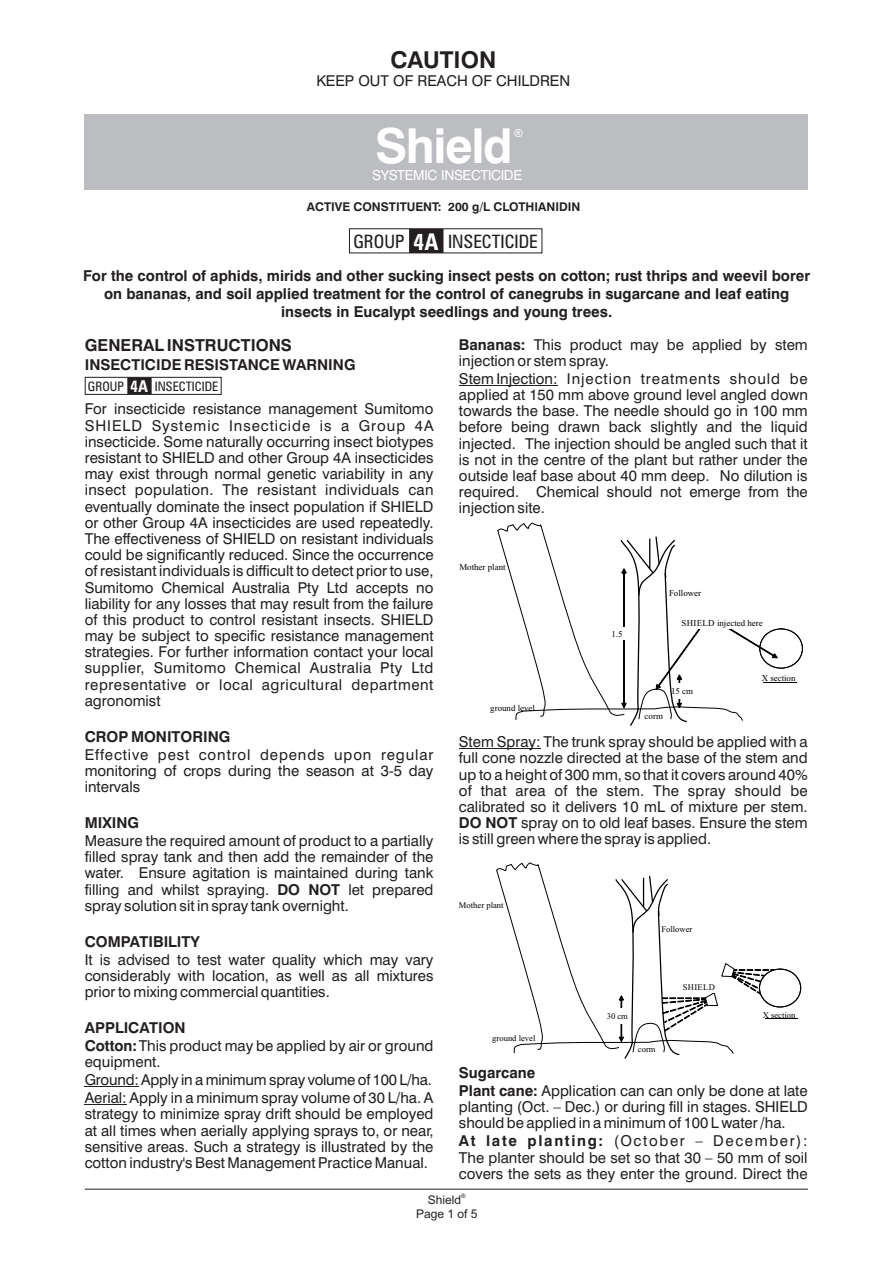
<style>
.page{position:relative;width:893px;height:1263px;background:#fff}
.page>*{position:absolute;margin:0;border:0;box-sizing:border-box;transform-origin:0 0}
.t1{font:700 48.15px "Swiss 721 BT";letter-spacing:-.03em;color:#fff}
.t2{font:700 23.25px "Swiss 721 BT";color:#231f20}
.t3{font:18.45px "Arial";color:#231f20}
.t4{font:700 16.5px "Swiss 721 BT";color:#231f20}
.t5{font:15px/16.2px "Swiss 721 BT";color:#231f20;text-align:justify}
.t6{font:700 15px/18px "Swiss 721 BT";color:#231f20;text-align:center}
.t7{font:14.85px "Swiss 721 BT";color:#231f20}
.t8{font:13.8px "Swiss 721 BT";letter-spacing:-.025em;color:#fff}
.t9{font:13.05px "Arial";color:#231f20}
.t10{font:700 12px "Swiss 721 BT";color:#231f20}
.t11{font:12px/13.4px "Arial";color:#231f20;text-align:center}
.t12{font:11.1px "Arial";color:#fff}
.t13{font:8.85px "Times New Roman";color:#000}
.t14{font:8.55px "Times New Roman";color:#000}
.t15{font:6px "Arial";color:#231f20}
.s1{font-family:"Zurich BT";font-stretch:condensed;font-size:23.1px;color:#fff}
.s2{font-weight:700}
.s3{font-family:"Zurich BT";font-stretch:condensed;font-size:16.35px;color:#fff}
</style>
<div class="page">
<div style="left:85px;top:115px;width:723px;height:75px;background:#bcbdc0"></div>
<hr style="left:85px;top:1189px;width:723px;height:1px;background:#231f20">
<svg style="left:349px;top:228px;width:194px;height:26px"></svg>
<div style="left:409px;top:229px;width:34px;height:24px;background:#231f20"></div>
<svg style="left:85px;top:377px;width:137px;height:18px"></svg>
<div style="left:127px;top:377px;width:25px;height:17px;background:#231f20"></div>
<hr style="left:85px;top:1086px;width:54px;height:1px;background:#231f20">
<hr style="left:85px;top:1104px;width:42px;height:1px;background:#231f20">
<hr style="left:459px;top:385px;width:99px;height:1px;background:#231f20">
<hr style="left:459px;top:748px;width:82px;height:1px;background:#231f20">
<div style="left:760px;top:629px;width:43px;height:39px;background:#fff;border:1px solid #000;border-radius:50%"></div>
<div style="left:759px;top:629px;width:44px;height:39px;border:1px solid #000;border-radius:50%"></div>
<svg style="left:497px;top:522px;width:280px;height:204px"></svg>
<div style="left:758px;top:670px;width:50px;height:14px;background:#fff"></div>
<hr style="left:763px;top:682px;width:34px;height:1px;background:#000">
<div style="left:677px;top:615px;width:92px;height:14px;background:#fff"></div>
<hr style="left:765px;top:1018px;width:32px;height:1px;background:#000">
<svg style="left:496px;top:862px;width:288px;height:197px"></svg>
<div style="left:759px;top:969px;width:42px;height:38px;background:#fff;border:1px solid #000;border-radius:50%"></div>
<div style="left:759px;top:969px;width:42px;height:38px;border:1px solid #000;border-radius:50%"></div>
<div style="left:679px;top:980px;width:59px;height:13px;background:#fff"></div>
<h2 class="t2" style="left:390px;top:50px;width:107px">CAUTION</h2>
<p class="t7" style="left:316px;top:75px;width:255px">KEEP OUT OF REACH OF CHILDREN</p>
<h1 class="t1" style="left:375px;top:127px;width:139px">Shield</h1>
<p class="t12" style="left:514px;top:129px;width:10px">®</p>
<p class="t8" style="left:372px;top:169px;width:152px">SYSTEMIC INSECTICIDE</p>
<p class="t10" style="left:307px;top:202px;width:275px">ACTIVE CONSTITUENT: 200 g/L CLOTHIANIDIN</p>
<p class="t3" style="left:353px;top:234px;width:186px">GROUP <span class="s1">4A</span> INSECTICIDE</p>
<p class="t6" style="left:83px;top:268px;width:728px">For the control of aphids, mirids and other sucking insect pests on cotton; rust thrips and weevil borer on bananas, and soil applied treatment for the control of canegrubs in sugarcane and leaf eating insects in Eucalypt seedlings and young trees.</p>
<p class="t4" style="left:85px;top:339px;width:209px">GENERAL INSTRUCTIONS</p>
<p class="t6" style="left:85px;top:357px;width:272px">INSECTICIDE RESISTANCE WARNING</p>
<p class="t5" style="left:85px;top:402px;width:350px">For insecticide resistance management Sumitomo SHIELD Systemic Insecticide is a Group 4A insecticide. Some naturally occurring insect biotypes resistant to SHIELD and other Group 4A insecticides may exist through normal genetic variability in any insect population. The resistant individuals can eventually dominate the insect population if SHIELD or other Group 4A insecticides are used repeatedly.<br>The effectiveness of SHIELD on resistant individuals could be significantly reduced. Since the occurrence of resistant individuals is difficult to detect prior to use, Sumitomo Chemical Australia Pty Ltd accepts no liability for any losses that may result from the failure of this product to control resistant insects. SHIELD may be subject to specific resistance management strategies. For further information contact your local supplier, Sumitomo Chemical Australia Pty Ltd representative or local agricultural department agronomist</p>
<p class="t6" style="left:85px;top:729px;width:147px">CROP MONITORING</p>
<p class="t5" style="left:85px;top:748px;width:350px">Effective pest control depends upon regular monitoring of crops during the season at 3-5 day intervals</p>
<p class="t6" style="left:85px;top:815px;width:56px">MIXING</p>
<p class="t5" style="left:85px;top:834px;width:350px">Measure the required amount of product to a partially filled spray tank and then add the remainder of the water. Ensure agitation is maintained during tank filling and whilst spraying. <span class="s2">DO NOT</span> let prepared spray solution sit in spray tank overnight.</p>
<p class="t6" style="left:85px;top:934px;width:117px">COMPATIBILITY</p>
<p class="t5" style="left:85px;top:953px;width:350px">It is advised to test water quality which may vary considerably with location, as well as all mixtures prior to mixing commercial quantities.</p>
<p class="t5" style="left:85px;top:1020px;width:350px;line-height:18px"><span class="s2">APPLICATION<br>Cotton:</span>This product may be applied by air or ground</p>
<p class="t5" style="left:85px;top:1054px;width:350px;line-height:18px;text-align:left">equipment.<br>Ground: Apply in a minimum spray volume of 100 L/ha.<br>Aerial: Apply in a minimum spray volume of 30 L/ha. A</p>
<p class="t5" style="left:85px;top:1107px;width:350px">strategy to minimize spray drift should be employed at all times when aerially applying sprays to, or near, sensitive areas. Such a strategy is illustrated by the cotton industry's Best Management Practice Manual.</p>
<p class="t9" style="left:88px;top:381px;width:132px">GROUP <span class="s3">4A</span> INSECTICIDE</p>
<p class="t5" style="left:459px;top:338px;width:350px"><span class="s2">Bananas:</span> This product may be applied by stem injection or stem spray.</p>
<p class="t5" style="left:459px;top:372px;width:350px">Stem Injection: Injection treatments should be applied at 150 mm above ground level angled down towards the base. The needle should go in 100 mm before being drawn back slightly and the liquid injected. The injection should be angled such that it is not in the centre of the plant but rather under the outside leaf base about 40 mm deep. No dilution is required. Chemical should not emerge from the injection site.</p>
<p class="t13" style="left:459px;top:564px;width:48px">Mother plant</p>
<p class="t13" style="left:490px;top:705px;width:46px">ground level</p>
<p class="t13" style="left:612px;top:631px;width:13px">1.5</p>
<p class="t13" style="left:669px;top:589px;width:34px">Follower</p>
<p class="t13" style="left:681px;top:620px;width:83px">SHIELD injected here</p>
<p class="t13" style="left:645px;top:713px;width:20px">corm</p>
<p class="t13" style="left:671px;top:688px;width:23px">15 cm</p>
<p class="t13" style="left:762px;top:675px;width:35px">X section</p>
<p class="t5" style="left:459px;top:735px;width:350px">Stem Spray: The trunk spray should be applied with a full cone nozzle directed at the base of the stem and up to a height of 300 mm, so that it covers around 40% of that area of the stem. The spray should be calibrated so it delivers 10 mL of mixture per stem.<br><span class="s2">DO NOT</span> spray on to old leaf bases. Ensure the stem is still green where the spray is applied.</p>
<p class="t14" style="left:459px;top:902px;width:46px">Mother plant</p>
<p class="t14" style="left:492px;top:1035px;width:45px">ground level</p>
<p class="t14" style="left:661px;top:926px;width:33px">Follower</p>
<p class="t14" style="left:607px;top:1013px;width:23px">30 cm</p>
<p class="t14" style="left:638px;top:1046px;width:19px">corm</p>
<p class="t14" style="left:683px;top:984px;width:34px">SHIELD</p>
<p class="t14" style="left:763px;top:1012px;width:34px">X section</p>
<p class="t5" style="left:459px;top:1065px;width:350px;line-height:18px"><span class="s2">Sugarcane<br>Plant cane:</span> Application can can only be done at late</p>
<p class="t5" style="left:459px;top:1100px;width:350px">planting (Oct. – Dec.) or during fill in stages. SHIELD should be applied in a minimum of 100 L water /ha.</p>
<p class="t5" style="left:459px;top:1134px;width:350px"><span class="s2">At late planting:</span> (October – December):<br>The planter should be set so that 30 – 50 mm of soil covers the sets as they enter the ground. Direct the</p>
<p class="t15" style="left:461px;top:1194px;width:6px">®</p>
<p class="t11" style="left:416px;top:1194px;width:63px">Shield<br>Page 1 of 5</p>
</div>
